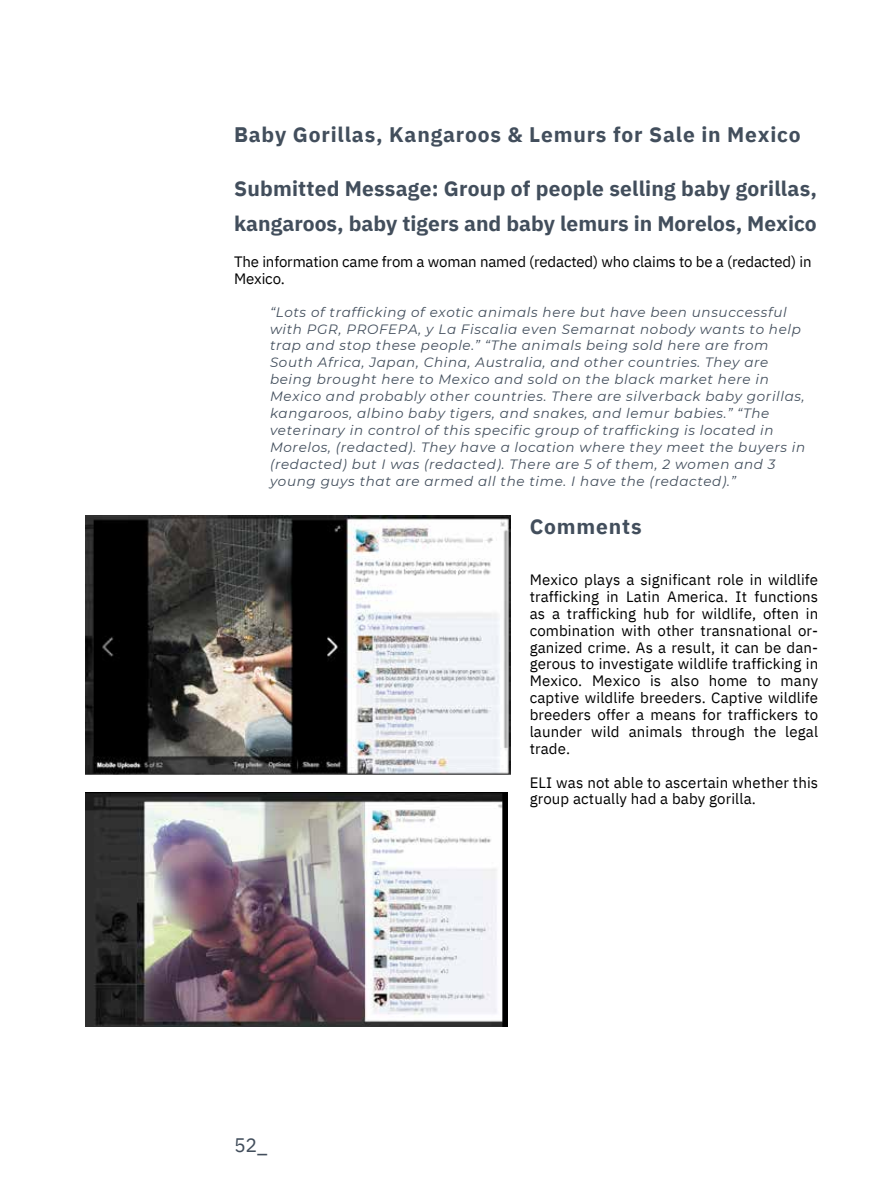
<style>
.page{position:relative;width:893px;height:1192px;background:#fff}
.page>*{position:absolute;margin:0;border:0;box-sizing:border-box;transform-origin:0 0}
.t1{font:700 21px/34.8px "IBM Plex Sans";letter-spacing:.01em;color:#424e5c}
.t2{font:700 21px "IBM Plex Sans";letter-spacing:.04em;color:#424e5c}
.t3{font:19.5px "IBM Plex Sans";color:#424e5c}
.t4{font:15px/16.8px "IBM Plex Sans";letter-spacing:.01em;color:#000;text-align:justify}
.t5{font:15px/16.8px "IBM Plex Sans";letter-spacing:-.01em;color:#000}
.t6{font:italic 13.5px/16.8px "Montserrat";letter-spacing:.045em;color:#424e5c}
</style>
<div class="page">
<img style="left:85px;top:515px;width:425px;height:511px">
<h1 class="t2" style="left:234px;top:120px;width:568px">Baby Gorillas, Kangaroos &amp; Lemurs for Sale in Mexico</h1>
<h3 class="t1" style="left:234px;top:171px;width:584px">Submitted Message: Group of people selling baby gorillas, kangaroos, baby tigers and baby lemurs in Morelos, Mexico</h3>
<h3 class="t5" style="left:234px;top:253px;width:578px">The information came from a woman named (redacted) who claims to be a (redacted) in<br>Mexico.</h3>
<h2 class="t6" style="left:270px;top:303px;width:536px">“Lots of trafficking of exotic animals here but have been unsuccessful with PGR, PROFEPA, y La Fiscalia even Semarnat nobody wants to help trap and stop these people.” “The animals being sold here are from South Africa, Japan, China, Australia, and other countries. They are being brought here to Mexico and sold on the black market here in Mexico and probably other countries. There are silverback baby gorillas, kangaroos, albino baby tigers, and snakes, and lemur babies.” “The veterinary in control of this specific group of trafficking is located in Morelos, (redacted). They have a location where they meet the buyers in (redacted) but I was (redacted). There are 5 of them, 2 women and 3 young guys that are armed all the time. I have the (redacted).”</h2>
<h1 class="t3" style="left:234px;top:1131px;width:35px">52_</h1>
<h3 class="t2" style="left:529px;top:513px;width:113px">Comments</h3>
<p class="t4" style="left:529px;top:571px;width:290px">Mexico plays a significant role in wildlife trafficking in Latin America. It functions as a trafficking hub for wildlife, often in combination with other transnational or&shy;ganized crime. As a result, it can be dan&shy;gerous to investigate wildlife trafficking in Mexico. Mexico is also home to many captive wildlife breeders. Captive wildlife breeders offer a means for traffickers to launder wild animals through the legal trade.</p>
<p class="t4" style="left:529px;top:773px;width:290px">ELI was not able to ascertain whether this group actually had a baby gorilla.</p>
</div>
